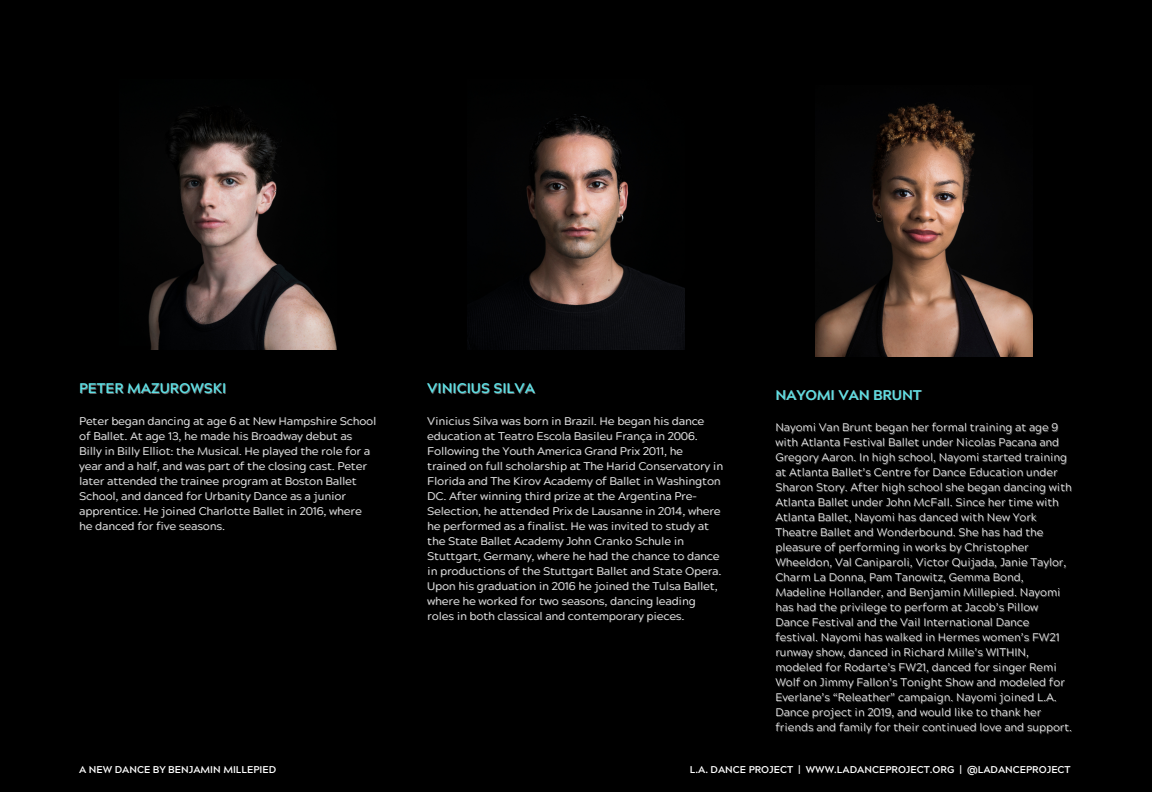
<style>
.page{position:relative;width:1152px;height:792px;background:#000}
.page>*{position:absolute;margin:0;border:0;box-sizing:border-box;transform-origin:0 0}
.t1{font:700 14px "Acherus Grotesque";color:#5ce1e6}
.t2{font:300 11px/15px "Acherus Grotesque";color:#fff}
.t3{font:700 9.8px "Acherus Grotesque";color:#fff}
</style>
<div class="page">
<img style="left:468px;top:114px;width:216px;height:236px">
<img style="left:148px;top:107px;width:188px;height:243px">
<img style="left:816px;top:103px;width:217px;height:254px">
<p class="t1" style="left:79px;top:383px;width:149px">PETER MAZUROWSKI</p>
<p class="t2" style="left:79px;top:415px;width:298px">Peter began dancing at age 6 at New Hampshire School of Ballet. At age 13, he made his Broadway debut as Billy in Billy Elliot: the Musical. He played the role for a year and a half, and was part of the closing cast. Peter later attended the trainee program at Boston Ballet School, and danced for Urbanity Dance as a junior apprentice. He joined Charlotte Ballet in 2016, where he danced for five seasons.</p>
<p class="t1" style="left:427px;top:383px;width:109px">VINICIUS SILVA</p>
<p class="t2" style="left:427px;top:415px;width:297px">Vinicius Silva was born in Brazil. He began his dance education at Teatro Escola Basileu França in 2006.<br>Following the Youth America Grand Prix 2011, he trained on full scholarship at The Harid Conservatory in Florida and The Kirov Academy of Ballet in Washington DC. After winning third prize at the Argentina Pre-Selection, he attended Prix de Lausanne in 2014, where he performed as a finalist. He was invited to study at the State Ballet Academy John Cranko Schule in Stuttgart, Germany, where he had the chance to dance in productions of the Stuttgart Ballet and State Opera.<br>Upon his graduation in 2016 he joined the Tulsa Ballet, where he worked for two seasons, dancing leading roles in both classical and contemporary pieces.</p>
<p class="t1" style="left:775px;top:389px;width:148px">NAYOMI VAN BRUNT</p>
<p class="t2" style="left:775px;top:422px;width:298px">Nayomi Van Brunt began her formal training at age 9 with Atlanta Festival Ballet under Nicolas Pacana and Gregory Aaron. In high school, Nayomi started training at Atlanta Ballet’s Centre for Dance Education under Sharon Story. After high school she began dancing with Atlanta Ballet under John McFall. Since her time with Atlanta Ballet, Nayomi has danced with New York Theatre Ballet and Wonderbound. She has had the pleasure of performing in works by Christopher Wheeldon, Val Caniparoli, Victor Quijada, Janie Taylor, Charm La Donna, Pam Tanowitz, Gemma Bond, Madeline Hollander, and Benjamin Millepied. Nayomi has had the privilege to perform at Jacob’s Pillow Dance Festival and the Vail International Dance festival. Nayomi has walked in Hermes women’s FW21 runway show, danced in Richard Mille’s WITHIN, modeled for Rodarte’s FW21, danced for singer Remi Wolf on Jimmy Fallon’s Tonight Show and modeled for Everlane’s “Releather” campaign. Nayomi joined L.A.<br>Dance project in 2019, and would like to thank her friends and family for their continued love and support.</p>
<p class="t3" style="left:79px;top:766px;width:199px">A NEW DANCE BY BENJAMIN MILLEPIED</p>
<p class="t3" style="left:690px;top:766px;width:382px">L.A. DANCE PROJECT | WWW.LADANCEPROJECT.ORG | @LADANCEPROJECT</p>
</div>
